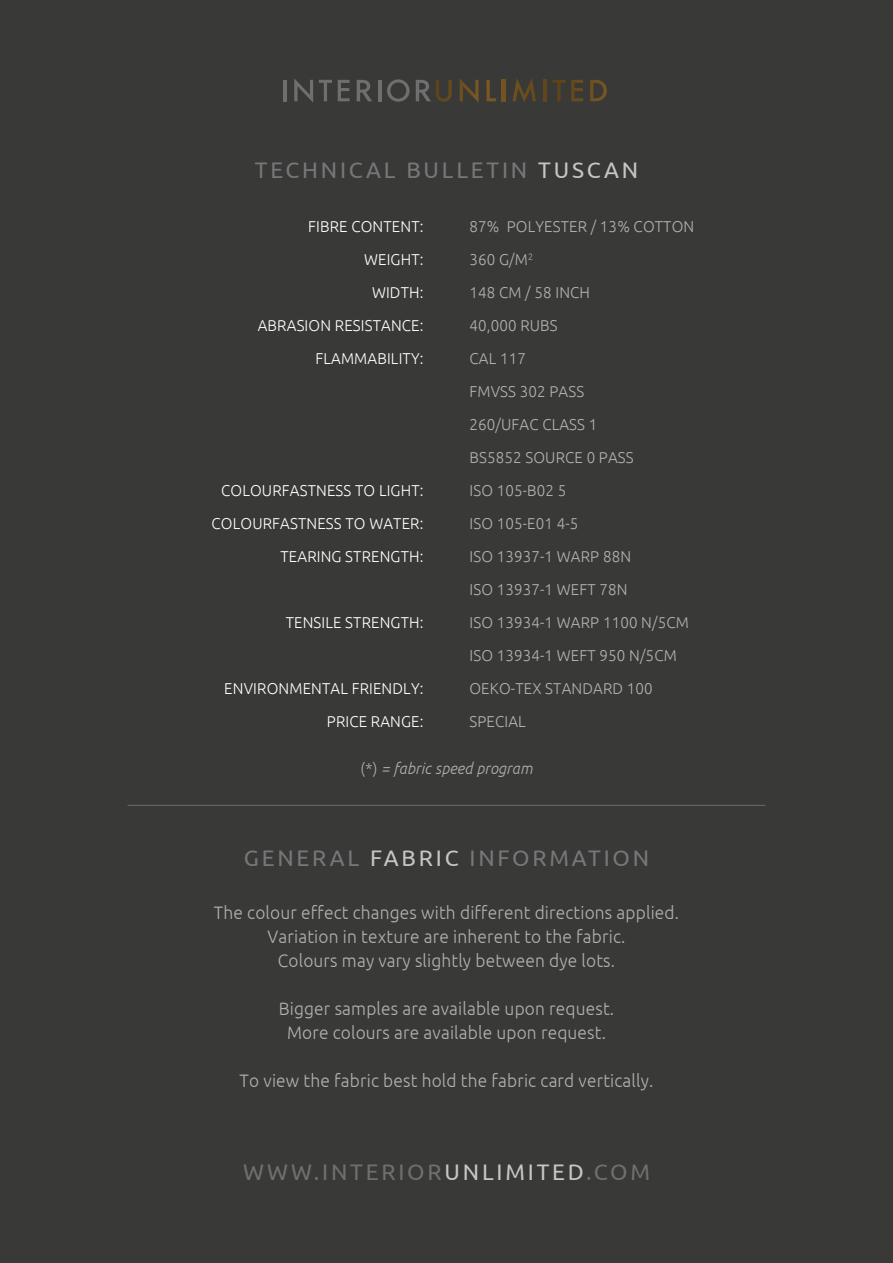
<style>
.page{position:relative;width:893px;height:1263px;background:#393a37}
.page>*{position:absolute;margin:0;border:0;box-sizing:border-box;transform-origin:0 0}
.t1{font:22.5px "Ubuntu";letter-spacing:.125em;color:#77777a}
.t2{font:22.5px "Ubuntu";letter-spacing:.125em;color:#706f6f}
.t3{font:22.5px "Ubuntu";letter-spacing:.125em;color:#c6c6c6}
.t4{font:300 18px/24px "Ubuntu";letter-spacing:.01em;color:#b3b2b2;text-align:center;scale:.96 1}
.t5{font:300 15.75px/33px "Ubuntu";letter-spacing:.01em;color:#b3b2b2;scale:.96 1}
.t6{font:300 15.75px/33px "Ubuntu";letter-spacing:.01em;color:#fff;text-align:right;scale:.96 1}
.t7{font:italic 300 15.75px "Ubuntu";letter-spacing:.01em;color:#b3b2b2;scale:.96 1}
.s1{color:#77777a}
.s2{font-style:normal}
.s3{color:#c6c6c6}
</style>
<div class="page">
<hr style="left:283px;top:80px;width:3px;height:21px;background:#706f6f">
<svg style="left:294px;top:79px;width:19px;height:23px"></svg>
<svg style="left:319px;top:80px;width:13px;height:21px"></svg>
<svg style="left:338px;top:80px;width:12px;height:21px"></svg>
<svg style="left:357px;top:80px;width:15px;height:21px"></svg>
<hr style="left:378px;top:80px;width:3px;height:21px;background:#706f6f">
<svg style="left:387px;top:79px;width:23px;height:23px"></svg>
<svg style="left:416px;top:80px;width:36px;height:22px"></svg>
<svg style="left:460px;top:79px;width:19px;height:24px"></svg>
<svg style="left:486px;top:80px;width:10px;height:21px"></svg>
<hr style="left:502px;top:80px;width:3px;height:21px;background:#735321">
<svg style="left:512px;top:79px;width:24px;height:23px"></svg>
<hr style="left:543px;top:80px;width:4px;height:21px;background:#60461a">
<svg style="left:552px;top:80px;width:13px;height:21px"></svg>
<svg style="left:571px;top:80px;width:12px;height:21px"></svg>
<svg style="left:590px;top:80px;width:17px;height:21px"></svg>
<hr style="left:128px;top:805px;width:637px;height:1px;background:#646363">
<p class="t1" style="left:255px;top:157px;width:100px">TECHNICAL</p>
<p class="t1" style="left:406px;top:157px;width:50px">BULLE</p>
<p class="t3" style="left:487px;top:157px;width:153px"><span class="s1">TI N</span> TUSCAN</p>
<p class="t6" style="left:258px;top:210px;width:174px">FIBRE CONTENT:<br>WEIGHT:<br>WIDTH:<br>ABRASION RESISTANCE:<br>FLAMMABILITY:</p>
<p class="t6" style="left:212px;top:474px;width:222px">COLOURFASTNESS TO LIGHT:<br>COLOURFASTNESS TO WATER:<br>TEARING STRENGTH:</p>
<p class="t6" style="left:286px;top:606px;width:145px">TENSILE STRENGTH:</p>
<p class="t6" style="left:224px;top:672px;width:209px">ENVIRONMENTAL FRIENDLY:<br>PRICE RANGE:</p>
<p class="t5" style="left:469px;top:210px;width:236px">87% POLYESTER / 13% COTTON<br>360 G/M<sup>2<br></sup>148 CM / 58 INCH<br>40,000 RUBS<br>CAL 117<br>FMVSS 302 PASS<br>260/UFAC CLASS 1<br>BS5852 SOURCE 0 PASS<br>ISO 105-B02 5<br>ISO 105-E01 4-5<br>ISO 13937-1 WARP 88N<br>ISO 13937-1 WEFT 78N<br>ISO 13934-1 WARP 1100 N/5CM<br>ISO 13934-1 WEFT 950 N/5CM<br>OEKO-TEX STANDARD 100<br>SPECIAL</p>
<p class="t7" style="left:361px;top:759px;width:180px"><span class="s2">(*)</span> = fabric speed program</p>
<p class="t1" style="left:244px;top:844px;width:407px">GENERAL <span class="s3">FABRIC</span> I NFORMATION</p>
<p class="t4" style="left:214px;top:900px;width:486px">The colour effect changes with different directions applied.<br>Variation in texture are inherent to the fabric.<br>Colours may vary slightly between dye lots.</p>
<p class="t4" style="left:279px;top:996px;width:351px">Bigger samples are available upon request.<br>More colours are available upon request.</p>
<p class="t4" style="left:240px;top:1068px;width:432px">To view the fabric best hold the fabric card vertically.</p>
<p class="t2" style="left:243px;top:1158px;width:408px">WWW.INTERIOR<span class="s3">UNLIMITED</span>.COM</p>
</div>
